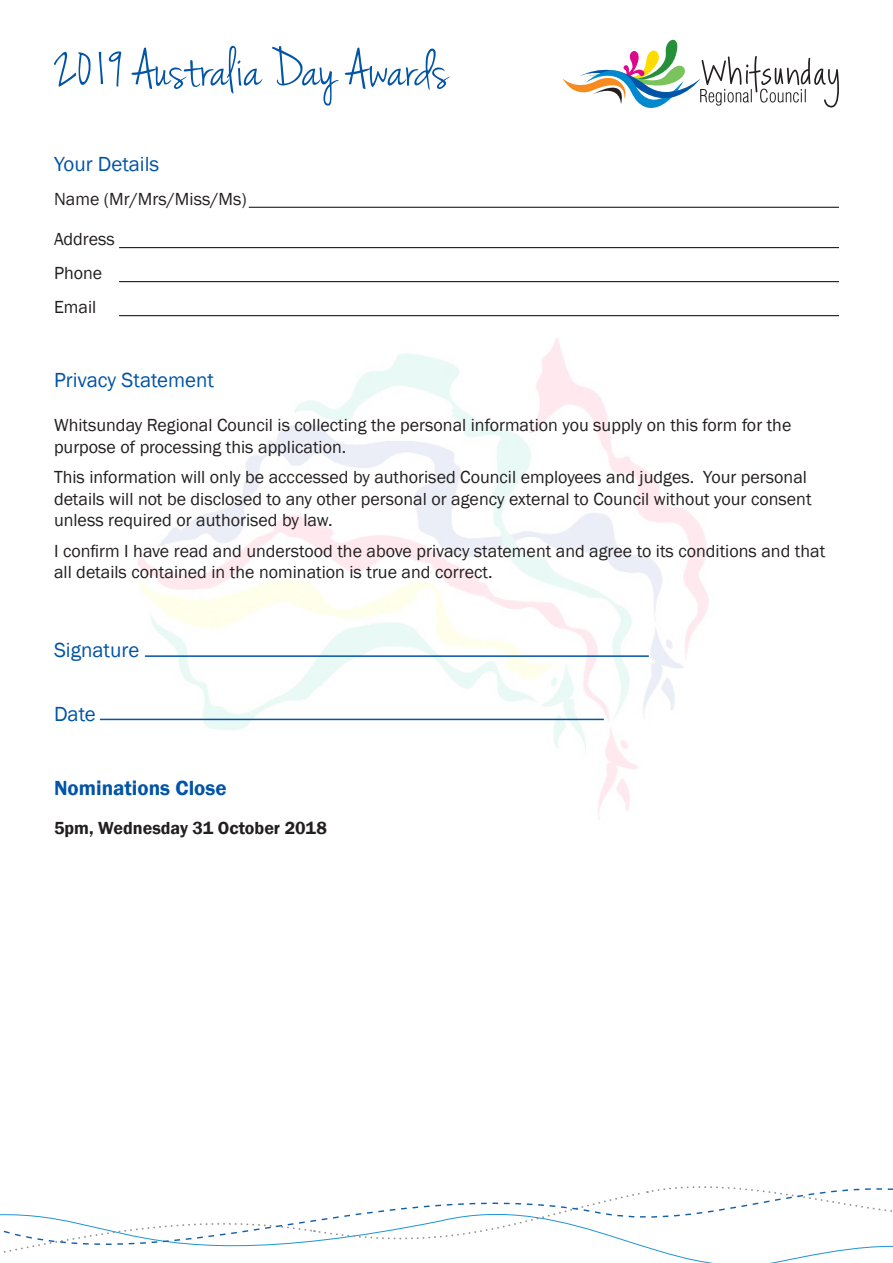
<style>
.page{position:relative;width:893px;height:1263px;background:#fff}
.page>*{position:absolute;margin:0;border:0;box-sizing:border-box;transform-origin:0 0}
.t1{font:57px "Jenna Sue";color:#0154a6}
.t2{font:21px "Franklin Gothic";color:#0154a6}
.t3{font:600 21px "Franklin Gothic";color:#0154a6}
.t4{font:18px/21.6px "Franklin Gothic";color:#231f20}
.t5{font:600 18px "Franklin Gothic";color:#231f20}
</style>
<div class="page">
<img style="left:111px;top:337px;width:598px;height:482px">
<svg style="left:0;top:1186px;width:893px;height:62px"></svg>
<svg style="left:563px;top:40px;width:276px;height:68px"></svg>
<hr style="left:249px;top:207px;width:590px;height:1px;background:#000">
<hr style="left:119px;top:247px;width:720px;height:1px;background:#000">
<hr style="left:119px;top:281px;width:720px;height:1px;background:#000">
<hr style="left:119px;top:315px;width:720px;height:1px;background:#000">
<hr style="left:145px;top:655px;width:504px;height:2px;background:#0154a6">
<hr style="left:100px;top:719px;width:504px;height:1px;background:#0154a6">
<p class="t1" style="left:56px;top:36px;width:394px">2019 Australia Day Awards</p>
<p class="t2" style="left:54px;top:151px;width:107px">Your Details</p>
<p class="t4" style="left:54px;top:189px;width:194px">Name (Mr/Mrs/Miss/Ms)</p>
<p class="t4" style="left:54px;top:229px;width:62px">Address</p>
<p class="t4" style="left:54px;top:263px;width:50px">Phone</p>
<p class="t4" style="left:54px;top:297px;width:44px">Email</p>
<p class="t2" style="left:54px;top:367px;width:162px">Privacy Statement</p>
<p class="t4" style="left:54px;top:415px;width:739px">Whitsunday Regional Council is collecting the personal information you supply on this form for the purpose of processing this application.</p>
<p class="t4" style="left:54px;top:467px;width:759px">This information will only be acccessed by authorised Council employees and judges. Your personal details will not be disclosed to any other personal or agency external to Council without your consent unless required or authorised by law.</p>
<p class="t4" style="left:54px;top:540px;width:773px">I confirm I have read and understood the above privacy statement and agree to its conditions and that all details contained in the nomination is true and correct.</p>
<p class="t2" style="left:54px;top:637px;width:87px">Signature</p>
<p class="t2" style="left:54px;top:700px;width:43px">Date</p>
<p class="t3" style="left:54px;top:775px;width:174px">Nominations Close</p>
<p class="t5" style="left:54px;top:817px;width:274px">5pm, Wednesday 31 October 2018</p>
</div>
